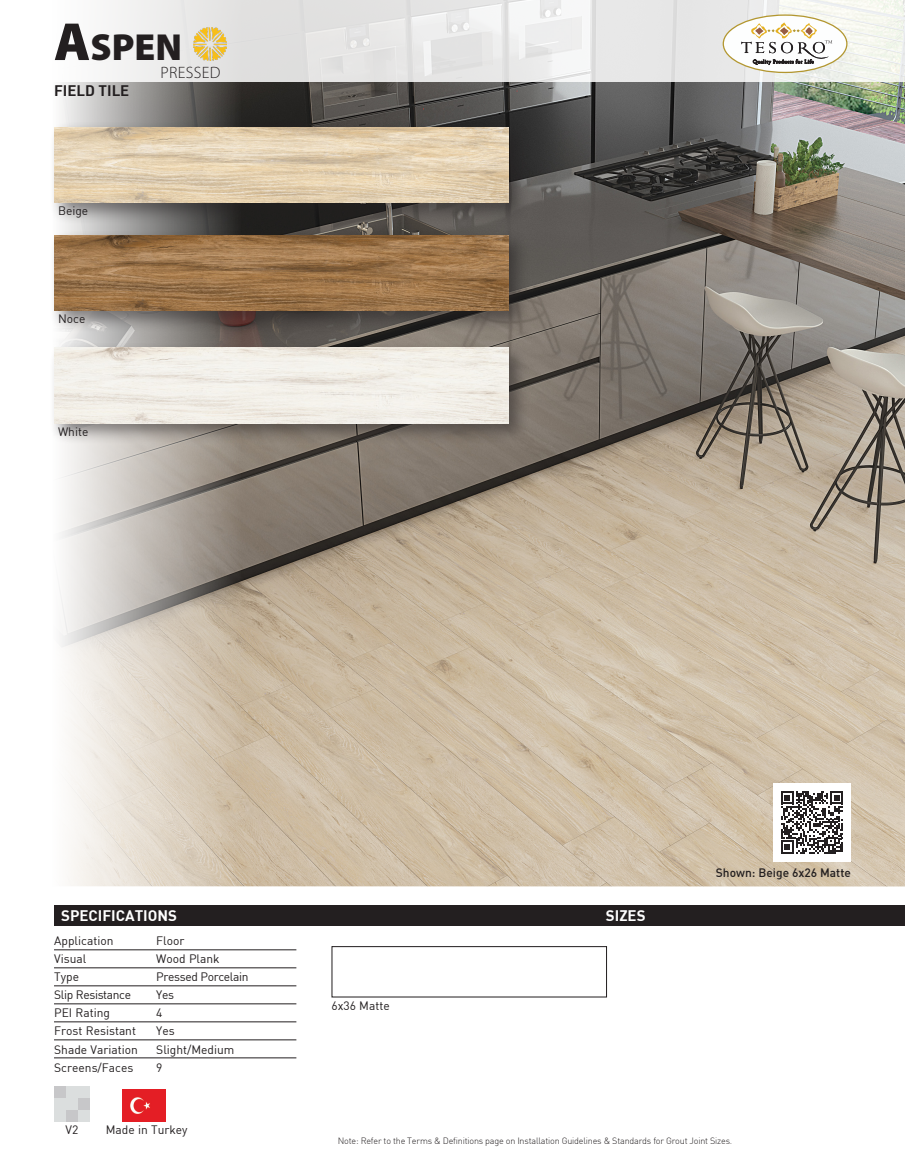
<style>
.page{position:relative;width:905px;height:1175px;background:#fff}
.page>*{position:absolute;margin:0;border:0;box-sizing:border-box;transform-origin:0 0}
.t1{font:900 37.8px "Myriad Pro";color:#231f20}
.t2{font:300 16.5px "Myriad Pro";letter-spacing:.02em;color:#231f20}
.t3{font:700 15px "DIN";color:#fff}
.t4{font:700 15px "DIN";color:#231f20}
.t5{font:12px "DIN";color:#231f20}
.t6{font:12px "DIN";letter-spacing:-.03em;color:#231f20}
.t7{font:500 12px "DIN";color:#231f20}
.t8{font:12px "DIN";color:#241f21}
.t9{font:300 9px "DIN";letter-spacing:-.02em;color:#231f20}
.t10{font:5.1px "Adobe Garamond Pro";letter-spacing:.085em;color:#231f20}
.s1{font-size:54px}
</style>
<div class="page">
<div style="left:54px;top:904px;width:850px;height:21px;background:#231f20"></div>
<img style="left:510px;top:81px;width:394px;height:805px">
<svg style="left:59px;top:81px;width:451px;height:806px;background:#b8ad9d"></svg>
<svg style="left:106px;top:0;width:798px;height:81px;fill:#e8e7e7"></svg>
<div style="left:723px;top:15px;width:123px;height:57px;background:#fdfefe;border-radius:50%"></div>
<div style="left:722px;top:14px;width:125px;height:59px;border:1px solid #b39730;border-radius:50%"></div>
<svg style="left:741px;top:22px;width:91px;height:42px"></svg>
<img style="left:122px;top:1089px;width:44px;height:32px">
<img style="left:194px;top:28px;width:32px;height:32px">
<div style="left:54px;top:1110px;width:11px;height:12px;background:#dbdede"></div>
<div style="left:78px;top:1086px;width:12px;height:11px;background:#dbdede"></div>
<div style="left:54px;top:1086px;width:11px;height:11px;background:#c7c7c9"></div>
<div style="left:66px;top:1098px;width:12px;height:11px;background:#dbdede"></div>
<div style="left:66px;top:1110px;width:12px;height:12px;background:#c7c7c9"></div>
<div style="left:78px;top:1098px;width:12px;height:11px;background:#c7c7c9"></div>
<div style="left:66px;top:1086px;width:12px;height:11px;background:#dbdede"></div>
<div style="left:54px;top:1098px;width:11px;height:11px;background:#dbdede"></div>
<div style="left:78px;top:1110px;width:12px;height:12px;background:#dbdede"></div>
<div style="left:773px;top:783px;width:78px;height:78px;background:#fff"></div>
<svg style="left:781px;top:791px;width:62px;height:62px"></svg>
<div style="left:331px;top:946px;width:276px;height:51px;border:1px solid #231f20"></div>
<div style="left:48px;top:121px;width:481px;height:103px;background:#231f20;opacity:.5"></div>
<img style="left:54px;top:127px;width:454px;height:76px">
<div style="left:48px;top:229px;width:481px;height:103px;background:#231f20;opacity:.5"></div>
<img style="left:54px;top:235px;width:454px;height:76px">
<div style="left:48px;top:341px;width:481px;height:103px;background:#231f20;opacity:.5"></div>
<img style="left:54px;top:347px;width:454px;height:76px">
<hr style="left:54px;top:949px;width:242px;height:1px;background:#231f20">
<hr style="left:54px;top:967px;width:242px;height:1px;background:#231f20">
<hr style="left:54px;top:985px;width:242px;height:1px;background:#231f20">
<hr style="left:54px;top:1003px;width:242px;height:1px;background:#231f20">
<hr style="left:54px;top:1021px;width:242px;height:1px;background:#231f20">
<hr style="left:54px;top:1039px;width:242px;height:1px;background:#231f20">
<hr style="left:54px;top:1057px;width:242px;height:1px;background:#231f20">
<p class="t1" style="left:54px;top:22px;width:129px"><span class="s1">A</span>SPEN</p>
<p class="t2" style="left:160px;top:62px;width:61px">PRESSED</p>
<p class="t4" style="left:54px;top:81px;width:77px">FIELD TILE</p>
<p class="t5" style="left:58px;top:203px;width:32px">Beige</p>
<p class="t5" style="left:58px;top:311px;width:29px">Noce</p>
<p class="t5" style="left:58px;top:424px;width:32px">White</p>
<p class="t10" style="left:753px;top:59px;width:62px">Quality Products for Life</p>
<p class="t3" style="left:61px;top:905px;width:117px">SPECIFICATIONS</p>
<p class="t5" style="left:54px;top:933px;width:61px">Application</p>
<p class="t5" style="left:156px;top:933px;width:30px">Floor</p>
<p class="t5" style="left:54px;top:951px;width:34px">Visual</p>
<p class="t5" style="left:156px;top:951px;width:65px">Wood Plank</p>
<p class="t5" style="left:54px;top:969px;width:26px">Type</p>
<p class="t6" style="left:156px;top:969px;width:94px">Pressed Porcelain</p>
<p class="t6" style="left:54px;top:987px;width:78px">Slip Resistance</p>
<p class="t5" style="left:156px;top:987px;width:19px">Yes</p>
<p class="t5" style="left:54px;top:1005px;width:57px">PEI Rating</p>
<p class="t5" style="left:156px;top:1005px;width:8px">4</p>
<p class="t5" style="left:54px;top:1023px;width:83px">Frost Resistant</p>
<p class="t5" style="left:156px;top:1023px;width:20px">Yes</p>
<p class="t5" style="left:54px;top:1041px;width:85px">Shade Variation</p>
<p class="t5" style="left:156px;top:1041px;width:80px">Slight/Medium</p>
<p class="t5" style="left:54px;top:1059px;width:81px">Screens/Faces</p>
<p class="t5" style="left:156px;top:1059px;width:8px">9</p>
<p class="t8" style="left:66px;top:1122px;width:14px">V2</p>
<p class="t5" style="left:106px;top:1121px;width:83px">Made in Turkey</p>
<p class="t5" style="left:331px;top:997px;width:60px">6x36 Matte</p>
<p class="t3" style="left:606px;top:905px;width:41px">SIZES</p>
<p class="t7" style="left:716px;top:865px;width:136px">Shown: Beige 6x26 Matte</p>
<p class="t9" style="left:338px;top:1135px;width:396px">Note: Refer to the Terms &amp; Definitions page on Installation Guidelines &amp; Standards for Grout Joint Sizes.</p>
</div>
